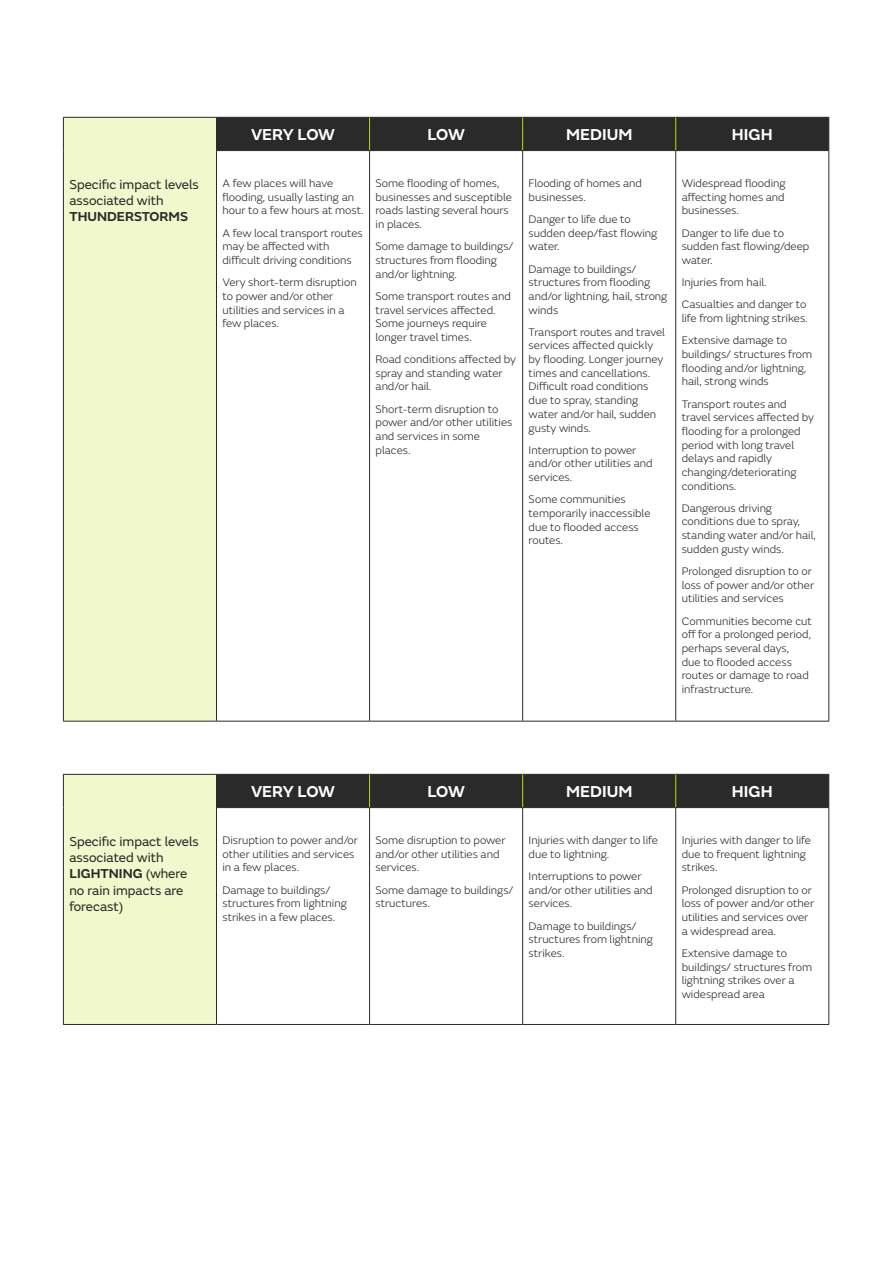
<style>
.page{position:relative;width:893px;height:1263px;background:#fff}
.page>*{position:absolute;margin:0;border:0;box-sizing:border-box;transform-origin:0 0}
.t1{font:600 16.5px "FS Emeric";color:#fff}
.t2{font:13.5px/16.2px "FS Emeric";color:#2a2a2a}
.t3{font:600 13.5px "FS Emeric";color:#2a2a2a}
.t4{font:300 11.4px/13.6px "FS Emeric";color:#2a2a2a}
.s1{font-weight:600}
</style>
<div class="page">
<div style="left:63px;top:117px;width:153px;height:604px;background:#f1f8cc"></div>
<div style="left:217px;top:118px;width:611px;height:32px;background:#2a2a2a"></div>
<hr style="left:63px;top:117px;width:153px;height:1px;background:#2a2a2a">
<hr style="left:63px;top:118px;width:1px;height:33px;background:#2a2a2a">
<hr style="left:63px;top:151px;width:1px;height:570px;background:#2a2a2a">
<hr style="left:216px;top:117px;width:154px;height:1px;background:#2a2a2a">
<hr style="left:216px;top:118px;width:1px;height:32px;background:#2a2a2a">
<hr style="left:370px;top:117px;width:153px;height:1px;background:#2a2a2a">
<hr style="left:523px;top:117px;width:153px;height:1px;background:#2a2a2a">
<hr style="left:676px;top:117px;width:153px;height:1px;background:#2a2a2a">
<hr style="left:828px;top:118px;width:1px;height:32px;background:#2a2a2a">
<hr style="left:369px;top:118px;width:1px;height:32px;background:#b9db01">
<hr style="left:522px;top:118px;width:1px;height:32px;background:#b9db01">
<hr style="left:675px;top:118px;width:1px;height:32px;background:#b9db01">
<hr style="left:216px;top:150px;width:154px;height:1px;background:#2a2a2a">
<hr style="left:216px;top:151px;width:1px;height:570px;background:#2a2a2a">
<hr style="left:370px;top:150px;width:153px;height:1px;background:#2a2a2a">
<hr style="left:369px;top:151px;width:1px;height:570px;background:#2a2a2a">
<hr style="left:523px;top:150px;width:153px;height:1px;background:#2a2a2a">
<hr style="left:522px;top:151px;width:1px;height:570px;background:#2a2a2a">
<hr style="left:676px;top:150px;width:153px;height:1px;background:#2a2a2a">
<hr style="left:675px;top:151px;width:1px;height:570px;background:#2a2a2a">
<hr style="left:828px;top:151px;width:1px;height:570px;background:#2a2a2a">
<hr style="left:216px;top:721px;width:154px;height:1px;background:#2a2a2a">
<hr style="left:63px;top:721px;width:153px;height:1px;background:#2a2a2a">
<hr style="left:370px;top:721px;width:153px;height:1px;background:#2a2a2a">
<hr style="left:523px;top:721px;width:153px;height:1px;background:#2a2a2a">
<hr style="left:676px;top:721px;width:153px;height:1px;background:#2a2a2a">
<div style="left:63px;top:774px;width:153px;height:250px;background:#f1f8cc"></div>
<div style="left:217px;top:775px;width:611px;height:32px;background:#2a2a2a"></div>
<hr style="left:63px;top:774px;width:153px;height:1px;background:#2a2a2a">
<hr style="left:63px;top:775px;width:1px;height:32px;background:#2a2a2a">
<hr style="left:63px;top:807px;width:1px;height:217px;background:#2a2a2a">
<hr style="left:216px;top:774px;width:154px;height:1px;background:#2a2a2a">
<hr style="left:216px;top:775px;width:1px;height:32px;background:#2a2a2a">
<hr style="left:370px;top:774px;width:153px;height:1px;background:#2a2a2a">
<hr style="left:523px;top:774px;width:153px;height:1px;background:#2a2a2a">
<hr style="left:676px;top:774px;width:153px;height:1px;background:#2a2a2a">
<hr style="left:828px;top:775px;width:1px;height:32px;background:#2a2a2a">
<hr style="left:369px;top:775px;width:1px;height:32px;background:#b9db01">
<hr style="left:522px;top:775px;width:1px;height:32px;background:#b9db01">
<hr style="left:675px;top:775px;width:1px;height:32px;background:#b9db01">
<hr style="left:216px;top:807px;width:154px;height:1px;background:#2a2a2a">
<hr style="left:216px;top:808px;width:1px;height:216px;background:#2a2a2a">
<hr style="left:370px;top:807px;width:153px;height:1px;background:#2a2a2a">
<hr style="left:369px;top:808px;width:1px;height:216px;background:#2a2a2a">
<hr style="left:523px;top:807px;width:153px;height:1px;background:#2a2a2a">
<hr style="left:522px;top:808px;width:1px;height:216px;background:#2a2a2a">
<hr style="left:676px;top:807px;width:153px;height:1px;background:#2a2a2a">
<hr style="left:675px;top:808px;width:1px;height:216px;background:#2a2a2a">
<hr style="left:828px;top:808px;width:1px;height:216px;background:#2a2a2a">
<hr style="left:216px;top:1024px;width:154px;height:1px;background:#2a2a2a">
<hr style="left:63px;top:1024px;width:153px;height:1px;background:#2a2a2a">
<hr style="left:370px;top:1024px;width:153px;height:1px;background:#2a2a2a">
<hr style="left:523px;top:1024px;width:153px;height:1px;background:#2a2a2a">
<hr style="left:676px;top:1024px;width:153px;height:1px;background:#2a2a2a">
<p class="t2" style="left:69px;top:176px;width:131px">Specific impact levels associated with</p>
<p class="t3" style="left:69px;top:206px;width:120px">THUNDERSTORMS</p>
<h1 class="t1" style="left:251px;top:122px;width:85px">VERY LOW</h1>
<h1 class="t1" style="left:427px;top:122px;width:39px">LOW</h1>
<h1 class="t1" style="left:566px;top:122px;width:68px">MEDIUM</h1>
<h1 class="t1" style="left:732px;top:122px;width:42px">HIGH</h1>
<p class="t4" style="left:222px;top:176px;width:143px">A few places will have flooding, usually lasting an hour to a few hours at most.</p>
<p class="t4" style="left:222px;top:225px;width:142px">A few local transport routes may be affected with difficult driving conditions</p>
<p class="t4" style="left:222px;top:275px;width:136px">Very short-term disruption to power and/or other utilities and services in a few places.</p>
<p class="t4" style="left:376px;top:176px;width:138px">Some flooding of homes, businesses and susceptible roads lasting several hours in places.</p>
<p class="t4" style="left:376px;top:239px;width:139px">Some damage to buildings/ structures from flooding and/or lightning.</p>
<p class="t4" style="left:376px;top:289px;width:137px">Some transport routes and travel services affected.<br>Some journeys require longer travel times.</p>
<p class="t4" style="left:376px;top:352px;width:142px">Road conditions affected by spray and standing water and/or hail.</p>
<p class="t4" style="left:376px;top:401px;width:138px">Short-term disruption to power and/or other utilities and services in some places.</p>
<p class="t4" style="left:529px;top:176px;width:115px">Flooding of homes and businesses.</p>
<p class="t4" style="left:529px;top:212px;width:130px">Danger to life due to sudden deep/fast flowing water.</p>
<p class="t4" style="left:529px;top:261px;width:140px">Damage to buildings/ structures from flooding and/or lightning, hail, strong winds</p>
<p class="t4" style="left:529px;top:325px;width:138px">Transport routes and travel services affected quickly by flooding. Longer journey times and cancellations.<br>Difficult road conditions due to spray, standing water and/or hail, sudden gusty winds.</p>
<p class="t4" style="left:529px;top:443px;width:125px">Interruption to power and/or other utilities and services.</p>
<p class="t4" style="left:529px;top:492px;width:123px">Some communities temporarily inaccessible due to flooded access routes.</p>
<p class="t4" style="left:682px;top:176px;width:105px;text-align:justify">Widespread flooding affecting homes and businesses.</p>
<p class="t4" style="left:682px;top:225px;width:129px">Danger to life due to sudden fast flowing/deep water.</p>
<p class="t4" style="left:682px;top:271px;width:126px;line-height:22.2px">Injuries from hail.<br>Casualties and danger to</p>
<p class="t4" style="left:682px;top:307px;width:127px;line-height:22.2px">life from lightning strikes.<br>Extensive damage to</p>
<p class="t4" style="left:682px;top:347px;width:132px">buildings/ structures from flooding and/or lightning, hail, strong winds</p>
<p class="t4" style="left:682px;top:396px;width:134px">Transport routes and travel services affected by flooding for a prolonged period with long travel delays and rapidly changing/deteriorating conditions.</p>
<p class="t4" style="left:682px;top:501px;width:136px">Dangerous driving conditions due to spray, standing water and/or hail, sudden gusty winds.</p>
<p class="t4" style="left:682px;top:564px;width:134px">Prolonged disruption to or loss of power and/or other utilities and services</p>
<p class="t4" style="left:682px;top:613px;width:132px">Communities become cut off for a prolonged period, perhaps several days,<br>due to flooded access routes or damage to road infrastructure.</p>
<p class="t2" style="left:69px;top:832px;width:131px">Specific impact levels associated with<br><span class="s1">LIGHTNING</span> (where no rain impacts are forecast)</p>
<h1 class="t1" style="left:251px;top:779px;width:85px">VERY LOW</h1>
<h1 class="t1" style="left:427px;top:779px;width:39px">LOW</h1>
<h1 class="t1" style="left:566px;top:779px;width:68px">MEDIUM</h1>
<h1 class="t1" style="left:732px;top:779px;width:42px">HIGH</h1>
<p class="t4" style="left:222px;top:833px;width:137px">Disruption to power and/or other utilities and services in a few places.</p>
<p class="t4" style="left:222px;top:882px;width:126px">Damage to buildings/ structures from lightning strikes in a few places.</p>
<p class="t4" style="left:529px;top:833px;width:131px">Injuries with danger to life due to lightning.</p>
<p class="t4" style="left:529px;top:869px;width:125px">Interruptions to power and/or other utilities and services.</p>
<p class="t4" style="left:529px;top:918px;width:126px">Damage to buildings/ structures from lightning strikes.</p>
<p class="t4" style="left:682px;top:833px;width:131px">Injuries with danger to life due to frequent lightning strikes.</p>
<p class="t4" style="left:682px;top:882px;width:134px">Prolonged disruption to or loss of power and/or other utilities and services over a widespread area.</p>
<p class="t4" style="left:682px;top:946px;width:132px">Extensive damage to buildings/ structures from lightning strikes over a widespread area</p>
<p class="t4" style="left:376px;top:833px;width:131px">Some disruption to power and/or other utilities and services.</p>
<p class="t4" style="left:376px;top:882px;width:139px">Some damage to buildings/ structures.</p>
</div>
